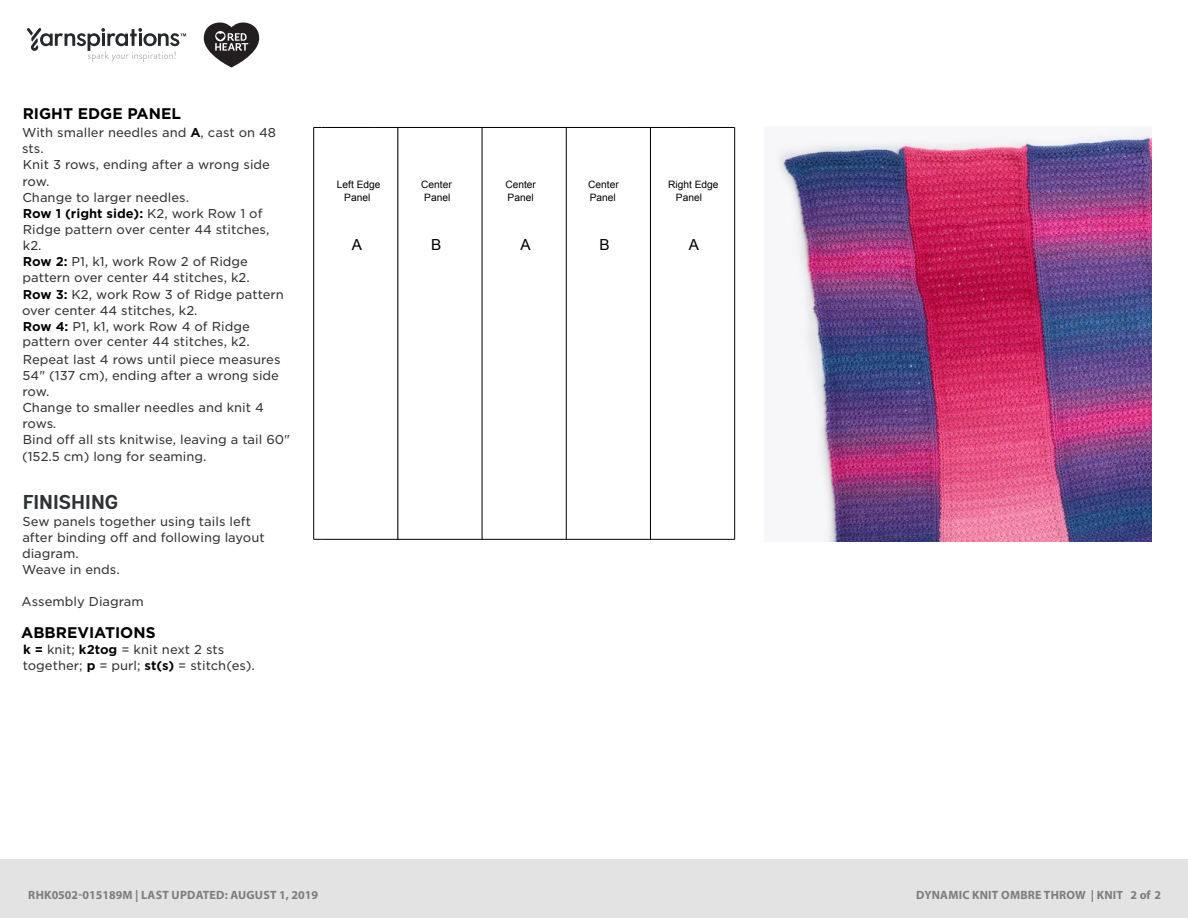
<style>
.page{position:relative;width:1188px;height:918px;background:#fff}
.page>*{position:absolute;margin:0;border:0;box-sizing:border-box;transform-origin:0 0}
.t1{font:700 20.1px "Andes Rounded";color:#2e3236}
.t2{font:700 15.45px "Gotham";color:#000}
.t3{font:15.3px "Arial";color:#000}
.t4{font:12.3px/16px "Gotham S Sm";color:#333334}
.t5{font:700 12px "Myriad Pro";letter-spacing:.02em;color:#7d7d7d}
.t6{font:10.8px "Gotham S Sm";color:#58595b}
.t7{font:10.2px/12.1px "Arial";color:#000}
.t8{font:9.3px "Gotham";letter-spacing:.02em;color:#58595b}
.s1{font-weight:700;color:#000}
.s2{font-weight:500}
</style>
<div class="page">
<hr style="left:375px;top:127px;width:306px;height:1px;background:#000">
<hr style="left:681px;top:127px;width:54px;height:1px;background:#000">
<hr style="left:321px;top:127px;width:54px;height:1px;background:#000">
<hr style="left:321px;top:539px;width:414px;height:1px;background:#000">
<hr style="left:734px;top:127px;width:1px;height:412px;background:#000">
<hr style="left:313px;top:127px;width:1px;height:412px;background:#000">
<hr style="left:482px;top:127px;width:1px;height:412px;background:#000">
<hr style="left:566px;top:127px;width:1px;height:412px;background:#000">
<hr style="left:650px;top:127px;width:1px;height:412px;background:#000">
<hr style="left:397px;top:127px;width:1px;height:412px;background:#000">
<img style="left:774px;top:131px;width:377px;height:411px">
<div style="left:0;top:860px;width:1188px;height:58px;background:#e4e3e3"></div>
<svg style="left:27px;top:28px;width:159px;height:34px"></svg>
<svg style="left:204px;top:22px;width:55px;height:46px"></svg>
<p class="t2" style="left:23px;top:104px;width:160px">RIGHT EDGE PANEL</p>
<p class="t4" style="left:22px;top:124px;width:255px">With smaller needles and <span class="s1">A</span>, cast on 48 sts.<br>Knit 3 rows, ending after a wrong side row.<br>Change to larger needles.<br><span class="s1">Row 1 (right side):</span> K2, work Row 1 of<br>Ridge pattern over center 44 stitches, k2.<br><span class="s1">Row 2:</span> P1, k1, work Row 2 of Ridge pattern over center 44 stitches, k2.</p>
<p class="t4" style="left:22px;top:286px;width:263px"><span class="s1">Row 3:</span> K2, work Row 3 of Ridge pattern over center 44 stitches, k2.<br><span class="s1">Row 4:</span> P1, k1, work Row 4 of Ridge pattern over center 44 stitches, k2.</p>
<p class="t4" style="left:22px;top:351px;width:270px">Repeat last 4 rows until piece measures<br>54" (137 cm), ending after a wrong side row.<br>Change to smaller needles and knit 4 rows.<br>Bind off all sts knitwise, leaving a tail 60" (152.5 cm) long for seaming.</p>
<p class="t1" style="left:23px;top:490px;width:97px">FINISHING</p>
<p class="t4" style="left:22px;top:513px;width:244px">Sew panels together using tails left after binding off and following layout diagram.<br>Weave in ends.</p>
<p class="t4" style="left:22px;top:594px;width:124px">Assembly Diagram</p>
<p class="t2" style="left:21px;top:622px;width:136px">ABBREVIATIONS</p>
<p class="t4" style="left:23px;top:641px;width:234px"><span class="s1">k =</span> knit; <span class="s1">k2tog</span> = knit next 2 sts together; <span class="s1">p</span> = purl; <span class="s1">st(s)</span> = stitch(es).</p>
<p class="t7" style="left:337px;top:179px;width:45px;text-align:center">Left Edge<br>Panel</p>
<p class="t7" style="left:421px;top:179px;width:32px;text-align:center">Center<br>Panel</p>
<p class="t7" style="left:505px;top:179px;width:32px">Center<br>Panel</p>
<p class="t3" style="left:352px;top:234px;width:12px">A</p>
<p class="t3" style="left:520px;top:234px;width:12px">A</p>
<p class="t7" style="left:588px;top:179px;width:32px">Center<br>Panel</p>
<p class="t7" style="left:676px;top:179px;width:44px;text-indent:-8px">Right Edge<br>Panel</p>
<p class="t3" style="left:431px;top:234px;width:12px">B</p>
<p class="t3" style="left:599px;top:234px;width:12px">B</p>
<p class="t3" style="left:689px;top:234px;width:12px">A</p>
<p class="t8" style="left:22px;top:887px;width:99px">©2018 Coats &amp; Clark</p>
<p class="t6" style="left:1100px;top:885px;width:66px">Page <span class="s2">2</span> of <span class="s2">2</span></p>
<p class="t5" style="left:28px;top:887px;width:291px">RHK0502-015189M | LAST UPDATED: AUGUST 1, 2019</p>
<p class="t5" style="left:916px;top:887px;width:246px">DYNAMIC KNIT OMBRE THROW | KNIT 2 of 2</p>
</div>
